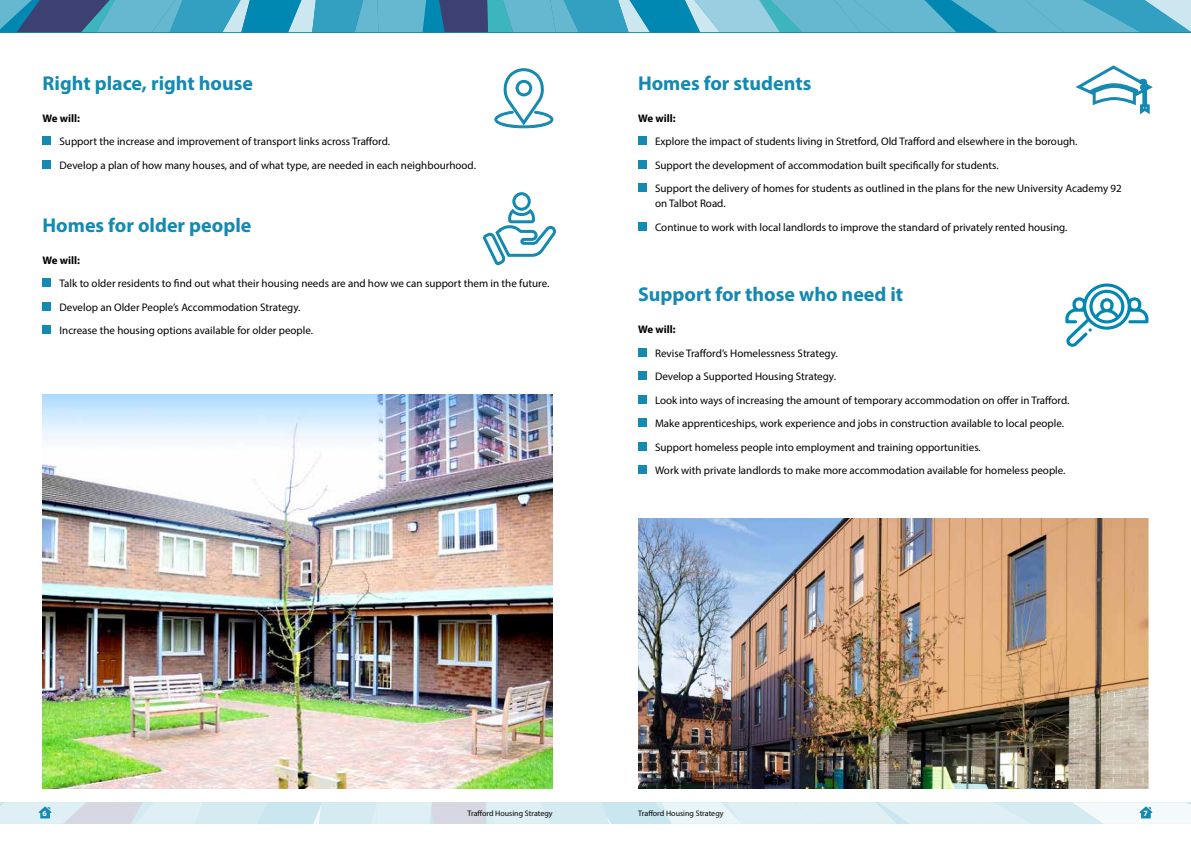
<style>
.page{position:relative;width:1191px;height:842px;background:#fff}
.page>*{position:absolute;margin:0;border:0;box-sizing:border-box;transform-origin:0 0}
.t1{font:700 20px "Myriad Pro";color:#1489b1}
.t2{font:11px/23.5px "Myriad Pro";color:#000}
.t3{font:700 11px "Myriad Pro";color:#000}
.t4{font:8px "Myriad Pro";color:#000}
.t5{font:700 8px "Myriad Pro";color:#fff}
</style>
<div class="page">
<svg style="left:0;top:802px;width:1191px;height:22px"></svg>
<div style="left:43px;top:137px;width:8px;height:8px;background:#1489b1"></div>
<div style="left:43px;top:160px;width:8px;height:9px;background:#1489b1"></div>
<div style="left:43px;top:279px;width:8px;height:8px;background:#1489b1"></div>
<div style="left:43px;top:302px;width:8px;height:9px;background:#1489b1"></div>
<div style="left:43px;top:326px;width:8px;height:8px;background:#1489b1"></div>
<div style="left:638px;top:137px;width:8px;height:8px;background:#1489b1"></div>
<div style="left:638px;top:160px;width:8px;height:9px;background:#1489b1"></div>
<div style="left:638px;top:184px;width:8px;height:8px;background:#1489b1"></div>
<div style="left:638px;top:222px;width:8px;height:9px;background:#1489b1"></div>
<div style="left:638px;top:348px;width:8px;height:9px;background:#1489b1"></div>
<div style="left:638px;top:372px;width:8px;height:8px;background:#1489b1"></div>
<div style="left:638px;top:395px;width:8px;height:9px;background:#1489b1"></div>
<div style="left:638px;top:419px;width:8px;height:8px;background:#1489b1"></div>
<div style="left:638px;top:442px;width:8px;height:9px;background:#1489b1"></div>
<div style="left:638px;top:466px;width:8px;height:8px;background:#1489b1"></div>
<svg style="left:0;top:0;width:1191px;height:32px"></svg>
<div style="left:512px;top:192px;width:19px;height:19px;border:3px solid #1489b1;border-radius:50%"></div>
<svg style="left:483px;top:207px;width:73px;height:59px"></svg>
<svg style="left:1065px;top:283px;width:83px;height:64px"></svg>
<svg style="left:494px;top:68px;width:60px;height:61px"></svg>
<svg style="left:1075px;top:65px;width:78px;height:50px"></svg>
<img style="left:43px;top:394px;width:510px;height:394px">
<img style="left:638px;top:519px;width:510px;height:269px">
<h1 class="t1" style="left:43px;top:70px;width:212px">Right place, right house</h1>
<p class="t3" style="left:43px;top:111px;width:39px">We will:</p>
<p class="t2" style="left:60px;top:130px;width:418px">Support the increase and improvement of transport links across Trafford.<br>Develop a plan of how many houses, and of what type, are needed in each neighbourhood.</p>
<h1 class="t1" style="left:43px;top:212px;width:210px">Homes for older people</h1>
<p class="t3" style="left:43px;top:253px;width:39px">We will:</p>
<p class="t2" style="left:60px;top:272px;width:491px">Talk to older residents to find out what their housing needs are and how we can support them in the future.<br>Develop an Older People’s Accommodation Strategy.<br>Increase the housing options available for older people.</p>
<h1 class="t1" style="left:638px;top:70px;width:175px">Homes for students</h1>
<p class="t3" style="left:638px;top:111px;width:39px">We will:</p>
<p class="t2" style="left:655px;top:130px;width:468px">Explore the impact of students living in Stretford, Old Trafford and elsewhere in the borough.<br>Support the development of accommodation built specifically for students.<br>Support the delivery of homes for students as outlined in the plans for the new University Academy 92</p>
<p class="t2" style="left:655px;top:192px;width:414px">on Talbot Road.<br>Continue to work with local landlords to improve the standard of privately rented housing.</p>
<h1 class="t1" style="left:638px;top:281px;width:267px">Support for those who need it</h1>
<p class="t3" style="left:638px;top:322px;width:39px">We will:</p>
<p class="t2" style="left:655px;top:341px;width:416px">Revise Trafford’s Homelessness Strategy.<br>Develop a Supported Housing Strategy.<br>Look into ways of increasing the amount of temporary accommodation on offer in Trafford.<br>Make apprenticeships, work experience and jobs in construction available to local people.<br>Support homeless people into employment and training opportunities.<br>Work with private landlords to make more accommodation available for homeless people.</p>
<p class="t5" style="left:43px;top:808px;width:6px">6</p>
<p class="t4" style="left:467px;top:808px;width:87px">Trafford Housing Strategy</p>
<p class="t4" style="left:638px;top:808px;width:87px">Trafford Housing Strategy</p>
<p class="t5" style="left:1143px;top:808px;width:6px">7</p>
</div>
